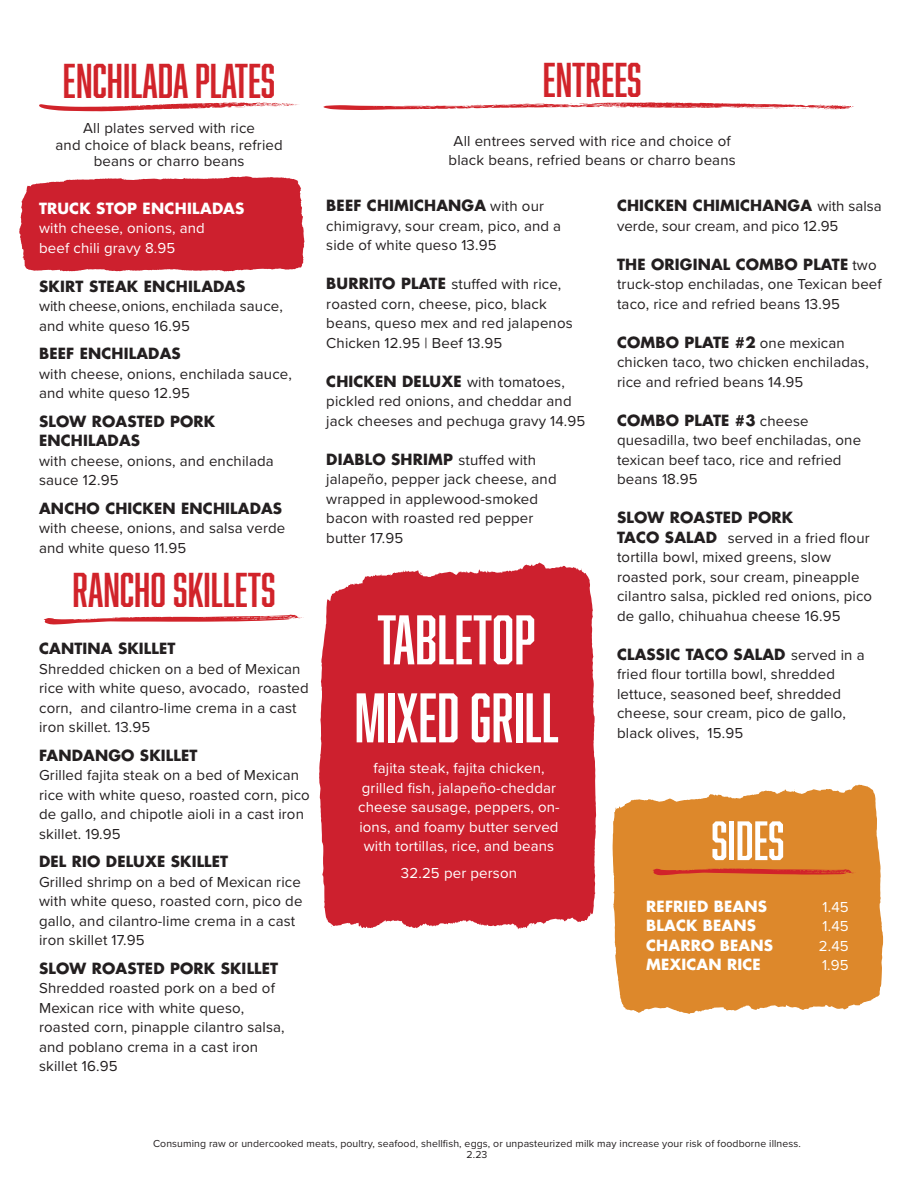
<style>
.page{position:relative;width:918px;height:1188px;background:#fff}
.page>*{position:absolute;margin:0;border:0;box-sizing:border-box;transform-origin:0 0}
.t1{font:64.5px "Abolition";color:#fff}
.t2{font:51px "Abolition";color:#fff}
.t3{font:45px "Abolition";color:#d1232a}
.t4{font:15px/19.5px "Proxima Nova";letter-spacing:.01em;color:#231f20}
.t5{font:700 15px "Futura Std";letter-spacing:.01em;color:#231f20}
.t6{font:15px/19.5px "Proxima Nova";letter-spacing:.01em;color:#fff;text-align:center}
.t7{font:700 15px "Futura Std";letter-spacing:.01em;color:#fff}
.General_layout{font:10.5px "Proxima Nova";letter-spacing:.01em;color:#231f20}
.s1{font-family:"Proxima Nova";font-weight:400}
.s2{font-family:"Futura Std";font-weight:700}
</style>
<div class="page">
<svg style="left:319px;top:562px;width:277px;height:367px;background:#d02f3c"></svg>
<svg style="left:612px;top:784px;width:271px;height:230px;background:#e09340"></svg>
<svg style="left:19px;top:176px;width:285px;height:96px;background:#d0303d"></svg>
<svg style="left:323px;top:102px;width:531px;height:8px"></svg>
<svg style="left:653px;top:869px;width:203px;height:6px"></svg>
<svg style="left:44px;top:615px;width:260px;height:10px"></svg>
<svg style="left:39px;top:102px;width:260px;height:9px"></svg>
<p class="t3" style="left:63px;top:55px;width:214px">ENCHILADA PLATES</p>
<p class="t4" style="left:56px;top:119px;width:229px;line-height:16.5px;text-align:center">All plates served with rice<br>and choice of black beans, refried beans or charro beans</p>
<p class="t7" style="left:39px;top:198px;width:207px">TRUCK STOP ENCHILADAS</p>
<p class="t6" style="left:39px;top:218px;width:167px">with cheese, onions, and</p>
<p class="t6" style="left:39px;top:237px;width:138px">beef chili gravy 8.95</p>
<p class="t5" style="left:39px;top:276px;width:208px">SKIRT STEAK ENCHILADAS</p>
<p class="t4" style="left:39px;top:296px;width:245px">with cheese, onions, enchilada sauce, and white queso 16.95</p>
<p class="t5" style="left:39px;top:344px;width:143px">BEEF ENCHILADAS</p>
<p class="t4" style="left:39px;top:363px;width:254px">with cheese, onions, enchilada sauce, and white queso 12.95</p>
<p class="t5" style="left:39px;top:411px;width:178px">SLOW ROASTED PORK</p>
<p class="t5" style="left:39px;top:431px;width:102px">ENCHILADAS</p>
<p class="t4" style="left:39px;top:450px;width:236px">with cheese, onions, and enchilada sauce 12.95</p>
<p class="t5" style="left:39px;top:498px;width:245px">ANCHO CHICKEN ENCHILADAS</p>
<p class="t4" style="left:39px;top:518px;width:248px">with cheese, onions, and salsa verde and white queso 11.95</p>
<p class="t3" style="left:72px;top:563px;width:205px">RANCHO SKILLETS</p>
<p class="t5" style="left:39px;top:639px;width:138px">CANTINA SKILLET</p>
<p class="t4" style="left:39px;top:658px;width:271px">Shredded chicken on a bed of Mexican rice with white queso, avocado, roasted corn, and cilantro-lime crema in a cast iron skillet. 13.95</p>
<p class="t5" style="left:39px;top:745px;width:160px">FANDANGO SKILLET</p>
<p class="t4" style="left:39px;top:765px;width:272px">Grilled fajita steak on a bed of Mexican rice with white queso, roasted corn, pico de gallo, and chipotle aioli in a cast iron skillet. 19.95</p>
<p class="t5" style="left:39px;top:852px;width:191px">DEL RIO DELUXE SKILLET</p>
<p class="t4" style="left:39px;top:871px;width:265px">Grilled shrimp on a bed of Mexican rice with white queso, roasted corn, pico de gallo, and cilantro-lime crema in a cast iron skillet 17.95</p>
<p class="t5" style="left:39px;top:958px;width:241px">SLOW ROASTED PORK SKILLET</p>
<p class="t4" style="left:39px;top:978px;width:237px">Shredded roasted pork on a bed of<br>Mexican rice with white queso,</p>
<p class="t4" style="left:39px;top:1017px;width:247px">roasted corn, pinapple cilantro salsa,</p>
<p class="t4" style="left:39px;top:1036px;width:220px">and poblano crema in a cast iron</p>
<p class="t4" style="left:39px;top:1056px;width:80px">skillet 16.95</p>
<p class="t3" style="left:543px;top:54px;width:100px">ENTREES</p>
<p class="t4" style="left:454px;top:130px;width:279px">All entrees served with rice and choice of</p>
<p class="t4" style="left:449px;top:150px;width:289px">black beans, refried beans or charro beans</p>
<p class="t5" style="left:326px;top:195px;width:219px">BEEF CHIMICHANGA <span class="s1">with our</span></p>
<p class="t4" style="left:326px;top:215px;width:236px">chimigravy, sour cream, pico, and a</p>
<p class="t4" style="left:326px;top:235px;width:172px">side of white queso 13.95</p>
<p class="t4" style="left:326px;top:274px;width:237px"><span class="s2">BURRITO PLATE</span> stuffed with rice,</p>
<p class="t4" style="left:326px;top:293px;width:248px">roasted corn, cheese, pico, black beans, queso mex and red jalapenos</p>
<p class="t4" style="left:326px;top:332px;width:177px">Chicken 12.95 | Beef 13.95</p>
<p class="t5" style="left:326px;top:371px;width:240px">CHICKEN DELUXE <span class="s1">with tomatoes,</span></p>
<p class="t4" style="left:326px;top:391px;width:247px">pickled red onions, and cheddar and</p>
<p class="t4" style="left:326px;top:410px;width:261px">jack cheeses and pechuga gravy 14.95</p>
<p class="t4" style="left:326px;top:449px;width:232px"><span class="s2">DIABLO SHRIMP</span> stuffed with jalapeño, pepper jack cheese, and wrapped in applewood-smoked</p>
<p class="t4" style="left:326px;top:508px;width:209px">bacon with roasted red pepper</p>
<p class="t4" style="left:326px;top:527px;width:79px">butter 17.95</p>
<p class="t1" style="left:377px;top:602px;width:160px">TABLETOP</p>
<p class="t1" style="left:355px;top:680px;width:206px">MIXED GRILL</p>
<p class="t6" style="left:358px;top:758px;width:203px">fajita steak, fajita chicken, grilled fish, jalapeño-cheddar cheese sausage, peppers, on&shy;ions, and foamy butter served with tortillas, rice, and beans</p>
<p class="t6" style="left:401px;top:863px;width:118px">32.25 per person</p>
<p class="t4" style="left:617px;top:196px;width:266px"><span class="s2">CHICKEN CHIMICHANGA</span> with salsa verde, sour cream, and pico 12.95</p>
<p class="t4" style="left:617px;top:254px;width:266px"><span class="s2">THE ORIGINAL COMBO PLATE</span> two truck-stop enchiladas, one Texican beef taco, rice and refried beans 13.95</p>
<p class="t5" style="left:617px;top:332px;width:229px">COMBO PLATE #2 <span class="s1">one mexican</span></p>
<p class="t4" style="left:617px;top:352px;width:253px">chicken taco, two chicken enchiladas,</p>
<p class="t4" style="left:617px;top:371px;width:188px">rice and refried beans 14.95</p>
<p class="t5" style="left:617px;top:410px;width:193px">COMBO PLATE #3 <span class="s1">cheese</span></p>
<p class="t4" style="left:617px;top:430px;width:246px">quesadilla, two beef enchiladas, one texican beef taco, rice and refried beans 18.95</p>
<p class="t5" style="left:617px;top:507px;width:178px">SLOW ROASTED PORK</p>
<p class="t4" style="left:617px;top:527px;width:254px"><span class="s2">TACO SALAD</span> served in a fried flour tortilla bowl, mixed greens, slow</p>
<p class="t4" style="left:617px;top:566px;width:257px">roasted pork, sour cream, pineapple cilantro salsa, pickled red onions, pico de gallo, chihuahua cheese 16.95</p>
<p class="t4" style="left:617px;top:644px;width:249px"><span class="s2">CLASSIC TACO SALAD</span> served in a fried flour tortilla bowl, shredded</p>
<p class="t4" style="left:617px;top:683px;width:230px">lettuce, seasoned beef, shredded cheese, sour cream, pico de gallo, black olives, 15.95</p>
<p class="t2" style="left:711px;top:811px;width:75px">SIDES</p>
<p class="t7" style="left:646px;top:896px;width:122px">REFRIED BEANS</p>
<p class="t6" style="left:823px;top:896px;width:28px">1.45</p>
<p class="t7" style="left:646px;top:915px;width:111px">BLACK BEANS</p>
<p class="t6" style="left:823px;top:916px;width:28px">1.45</p>
<p class="t7" style="left:646px;top:935px;width:128px">CHARRO BEANS</p>
<p class="t6" style="left:819px;top:935px;width:31px">2.45</p>
<p class="t7" style="left:646px;top:954px;width:116px">MEXICAN RICE</p>
<p class="t6" style="left:822px;top:955px;width:28px">1.95</p>
<p class="General_layout" style="left:153px;top:1136px;width:649px">Consuming raw or undercooked meats, poultry, seafood, shellfish, eggs, or unpasteurized milk may increase your risk of foodborne illness.</p>
<p class="General_layout" style="left:467px;top:1146px;width:22px">2.23</p>
</div>
